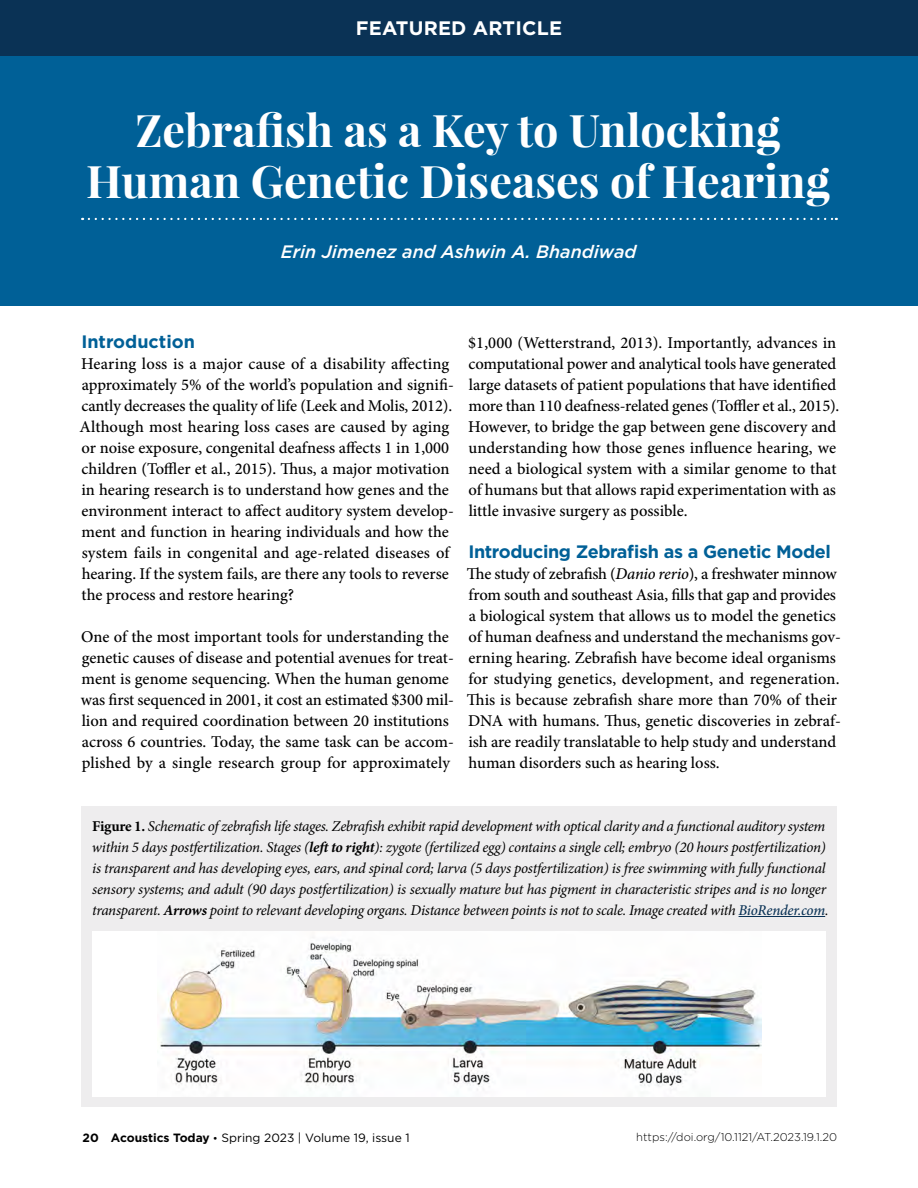
<style>
.page{position:relative;width:918px;height:1188px;background:#fff}
.page>*{position:absolute;margin:0;border:0;box-sizing:border-box;transform-origin:0 0}
.t1{font:700 45px/51px "Playfair Display";color:#fff;text-align:center}
.t2{font:700 19.5px "Gotham";letter-spacing:.01em;color:#fff}
.t3{font:700 18px "Gotham";letter-spacing:-.02em;color:#006097}
.t4{font:italic 500 18px "Gotham";color:#fff}
.t5{font:700 18px "Gotham";color:#006097}
.t6{font:500 16.5px/21px "Minion Pro";color:#000}
.t7{font:italic 15px/21px "Minion Pro";letter-spacing:-.02em;color:#000}
.t8{font:12px "Gotham";color:#000}
.t9{font:300 11.25px "Gotham";color:#000}
.s1{font-style:italic}
.s2{font-weight:700;font-style:normal}
.s3{font-weight:700}
.s4{font-weight:500;color:#0a3255}
.s5{font-size:10.5px}
</style>
<div class="page">
<div style="left:0;top:0;width:918px;height:306px;background:#006097"></div>
<div style="left:0;top:0;width:918px;height:56px;background:#0a3255"></div>
<svg style="left:89px;top:218px;width:748px;height:2px"></svg>
<div style="left:81px;top:807px;width:756px;height:300px;background:#eeedee"></div>
<hr style="left:739px;top:916px;width:86px;height:1px;background:#0a3255">
<div style="left:93px;top:932px;width:733px;height:165px;background:#fff"></div>
<img style="left:160px;top:940px;width:601px;height:150px">
<p class="t2" style="left:356px;top:15px;width:208px">FEATURED ARTICLE</p>
<h1 class="t1" style="left:86px;top:104px;width:746px">Zebrafish as a Key to Unlocking<br>Human Genetic Diseases of Hearing</h1>
<p class="t4" style="left:281px;top:240px;width:357px">Erin Jimenez and Ashwin A. Bhandiwad</p>
<p class="t5" style="left:81px;top:330px;width:115px">Introduction</p>
<p class="t6" style="left:80px;top:353px;width:376px">Hearing loss is a major cause of a disability affecting approximately 5% of the world’s population and signifi&shy;cantly decreases the quality of life (Leek and Molis, 2012).<br>Although most hearing loss cases are caused by aging or noise exposure, congenital deafness affects 1 in 1,000 children (Toffler et al., 2015). Thus, a major motivation in hearing research is to understand how genes and the environment interact to affect auditory system develop&shy;ment and function in hearing individuals and how the system fails in congenital and age-related diseases of hearing. If the system fails, are there any tools to reverse the process and restore hearing?</p>
<p class="t6" style="left:81px;top:626px;width:375px">One of the most important tools for understanding the genetic causes of disease and potential avenues for treat&shy;ment is genome sequencing. When the human genome was first sequenced in 2001, it cost an estimated $300 mil&shy;lion and required coordination between 20 institutions across 6 countries. Today, the same task can be accom&shy;plished by a single research group for approximately</p>
<p class="t6" style="left:468px;top:332px;width:373px">$1,000 (Wetterstrand, 2013). Importantly, advances in computational power and analytical tools have generated large datasets of patient populations that have identified more than 110 deafness-related genes (Toffler et al., 2015).<br>However, to bridge the gap between gene discovery and understanding how those genes influence hearing, we need a biological system with a similar genome to that of humans but that allows rapid experimentation with as little invasive surgery as possible.</p>
<p class="t3" style="left:468px;top:540px;width:364px">Introducing Zebrafish as a Genetic Model</p>
<p class="t6" style="left:467px;top:563px;width:375px">The study of zebrafish (<span class="s1">Danio rerio</span>), a freshwater minnow from south and southeast Asia, fills that gap and provides a biological system that allows us to model the genetics of human deafness and understand the mechanisms gov&shy;erning hearing. Zebrafish have become ideal organisms for studying genetics, development, and regeneration.<br>This is because zebrafish share more than 70% of their DNA with humans. Thus, genetic discoveries in zebraf&shy;ish are readily translatable to help study and understand human disorders such as hearing loss.</p>
<p class="t7" style="left:92px;top:816px;width:738px"><span class="s2">Figure 1.</span> Schematic of zebrafish life stages. Zebrafish exhibit rapid development with optical clarity and a functional auditory system within 5 days postfertilization. Stages (<span class="s3">left to right</span>): zygote (fertilized egg) contains a single cell; embryo (20 hours postfertilization) is transparent and has developing eyes, ears, and spinal cord; larva (5 days postfertilization) is free swimming with fully functional sensory systems; and adult (90 days postfertilization) is sexually mature but has pigment in characteristic stripes and is no longer transparent. <span class="s3">Arrows</span> point to relevant developing organs. Distance between points is not to scale. Image created with <span class="s4">BioRender.com</span>.</p>
<p class="t8" style="left:83px;top:1130px;width:329px"><span class="s3">20 Acoustics Today</span> <span class="s5">•</span> Spring 2023 | Volume 19, issue 1</p>
<p class="t9" style="left:636px;top:1130px;width:202px">https://doi.org/10.1121/AT.2023.19.1.20</p>
</div>
